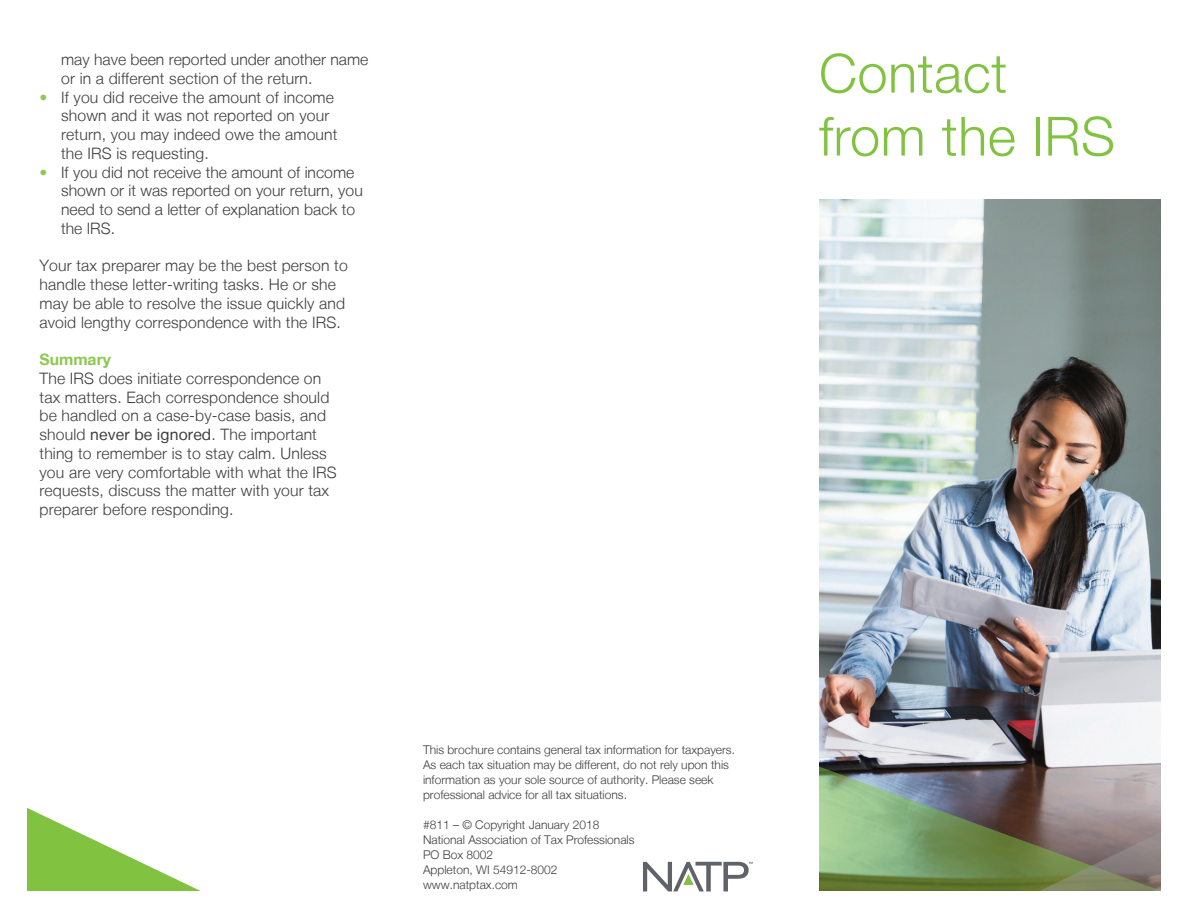
<style>
.page{position:relative;width:1188px;height:918px;background:#fff}
.page>*{position:absolute;margin:0;border:0;box-sizing:border-box;transform-origin:0 0}
.t1{font:300 54px/63px "Helvetica Neue LT";letter-spacing:.01em;color:#81c340}
.t2{font:300 15.75px/18.8px "Helvetica Neue LT";letter-spacing:.01em;color:#3e3e3f}
.t3{font:700 15.75px "Helvetica Neue LT";color:#8dc850}
.t4{font:300 12px/15px "Helvetica Neue LT";color:#3e3e3f}
.s1{color:#8dc850}
.s2{font-weight:400}
</style>
<div class="page">
<img style="left:819px;top:200px;width:342px;height:567px">
<svg style="left:643px;top:862px;width:110px;height:29px"></svg>
<svg style="left:819px;top:767px;width:342px;height:124px;background:#808b70"></svg>
<svg style="left:27px;top:808px;width:174px;height:83px"></svg>
<p class="t2" style="left:61px;top:50px;width:309px">may have been reported under another name or in a different section of the return.</p>
<p class="t2" style="left:61px;top:87px;width:278px;text-indent:-22px"><span class="s1">•</span> If you did receive the amount of income shown and it was not reported on your return, you may indeed owe the amount the IRS is requesting.</p>
<p class="t2" style="left:61px;top:162px;width:303px;text-indent:-22px"><span class="s1">•</span> If you did not receive the amount of income shown or it was reported on your return, you need to send a letter of explanation back to the IRS.</p>
<p class="t2" style="left:40px;top:256px;width:310px">Your tax preparer may be the best person to handle these letter-writing tasks. He or she may be able to resolve the issue quickly and avoid lengthy correspondence with the IRS.</p>
<p class="t3" style="left:40px;top:350px;width:73px">Summary</p>
<p class="t2" style="left:40px;top:369px;width:299px">The IRS does initiate correspondence on tax matters. Each correspondence should be handled on a case-by-case basis, and should <span class="s2">never be ignored</span>. The important thing to remember is to stay calm. Unless you are very comfortable with what the IRS requests, discuss the matter with your tax preparer before responding.</p>
<p class="t1" style="left:819px;top:41px;width:298px">Contact from the IRS</p>
<p class="t4" style="left:423px;top:742px;width:314px">This brochure contains general tax information for taxpayers.<br>As each tax situation may be different, do not rely upon this information as your sole source of authority. Please seek professional advice for all tax situations.</p>
<p class="t4" style="left:423px;top:817px;width:178px">#811 – © Copyright January 2018</p>
<p class="t4" style="left:423px;top:832px;width:213px">National Association of Tax Professionals</p>
<p class="t4" style="left:423px;top:847px;width:72px">PO Box 8002</p>
<p class="t4" style="left:423px;top:862px;width:136px">Appleton, WI 54912-8002</p>
<p class="t4" style="left:423px;top:877px;width:96px">www.natptax.com</p>
</div>
